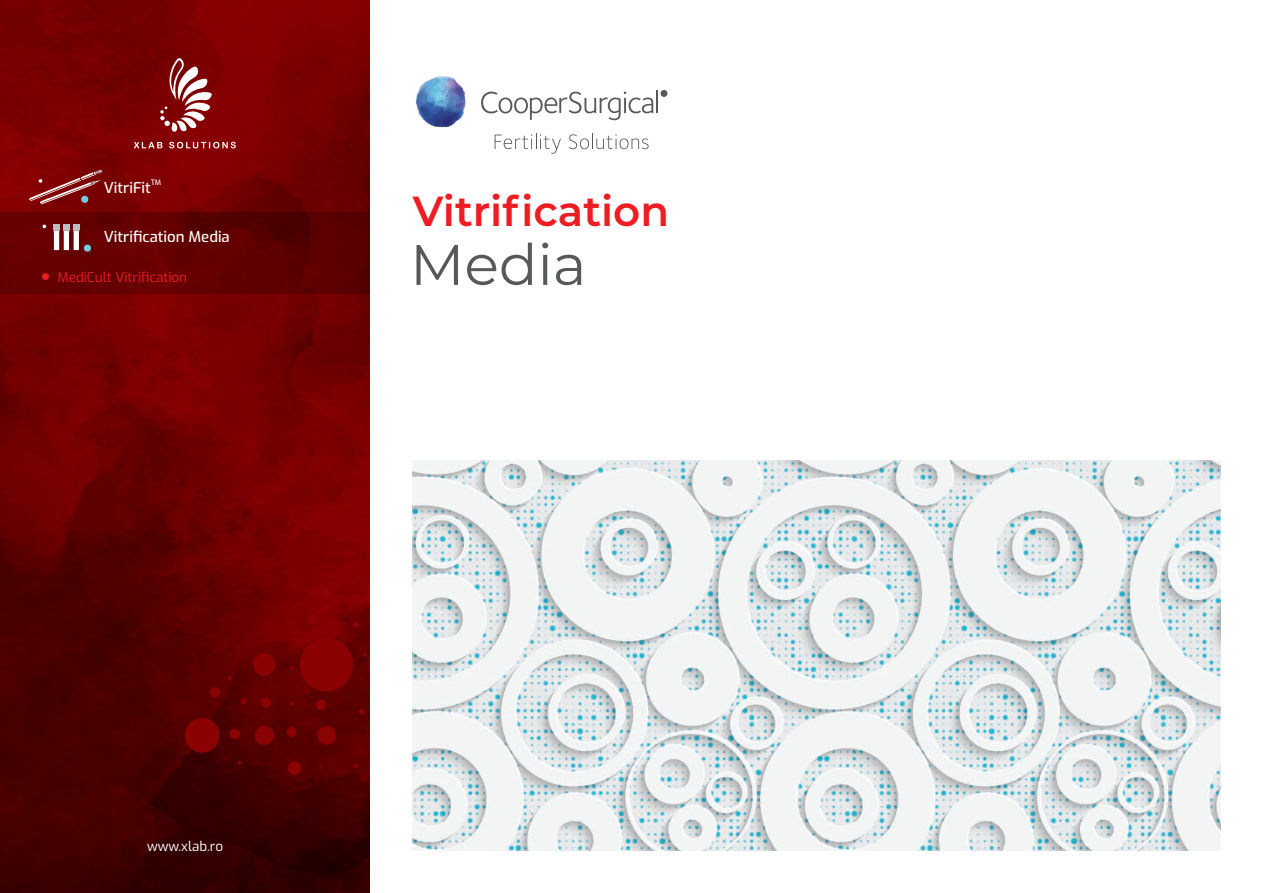
<style>
.page{position:relative;width:1263px;height:893px;background:#fff}
.page>*{position:absolute;margin:0;border:0;box-sizing:border-box;transform-origin:0 0}
.t1{font:57px "Montserrat";color:#57585a}
.t2{font:600 42px "Montserrat";color:#ee1d23}
.t3{font:500 15px "Exo";color:#fff}
.t4{font:13.5px "Exo";color:#ee1d23}
.t5{font:13.5px "Exo";color:#fff}
.t6{font:500 7.5px "Exo";color:#fff}
</style>
<div class="page">
<img style="left:0;top:0;width:370px;height:893px">
<div style="left:185px;top:718px;width:35px;height:35px;background:#8b0202;border-radius:50%"></div>
<div style="left:253px;top:653px;width:23px;height:23px;background:#8b0202;border-radius:50%"></div>
<div style="left:255px;top:726px;width:19px;height:19px;background:#8b0202;border-radius:50%"></div>
<div style="left:322px;top:589px;width:10px;height:10px;background:#8b0202;border-radius:50%"></div>
<div style="left:300px;top:638px;width:53px;height:53px;background:#8b0202;border-radius:50%"></div>
<div style="left:317px;top:726px;width:19px;height:19px;background:#8b0202;border-radius:50%"></div>
<svg style="left:366px;top:567px;width:4px;height:54px"></svg>
<svg style="left:240px;top:698px;width:6px;height:6px"></svg>
<div style="left:288px;top:761px;width:13px;height:14px;background:#8b0202;border-radius:50%"></div>
<svg style="left:359px;top:709px;width:6px;height:6px"></svg>
<svg style="left:353px;top:622px;width:6px;height:6px"></svg>
<svg style="left:292px;top:631px;width:4px;height:4px"></svg>
<svg style="left:290px;top:702px;width:4px;height:4px"></svg>
<div style="left:210px;top:687px;width:10px;height:10px;background:#8b0202;border-radius:50%"></div>
<svg style="left:354px;top:764px;width:4px;height:4px"></svg>
<div style="left:287px;top:727px;width:10px;height:10px;background:#8b0202;border-radius:50%"></div>
<div style="left:316px;top:700px;width:10px;height:10px;background:#8b0202;border-radius:50%"></div>
<svg style="left:238px;top:760px;width:4px;height:4px"></svg>
<div style="left:261px;top:697px;width:10px;height:11px;background:#8b0202;border-radius:50%"></div>
<svg style="left:290px;top:666px;width:4px;height:4px"></svg>
<svg style="left:228px;top:676px;width:4px;height:4px"></svg>
<div style="left:229px;top:729px;width:11px;height:10px;background:#8b0202;border-radius:50%"></div>
<div style="left:307px;top:614px;width:10px;height:10px;background:#8b0202;border-radius:50%"></div>
<svg style="left:363px;top:640px;width:7px;height:49px"></svg>
<svg style="left:349px;top:579px;width:4px;height:4px"></svg>
<svg style="left:0;top:212px;width:369px;height:82px;fill:#620000"></svg>
<img style="left:412px;top:460px;width:808px;height:391px">
<svg style="left:134px;top:58px;width:102px;height:90px"></svg>
<div style="left:84px;top:245px;width:7px;height:7px;background:#70cee4;border-radius:50%"></div>
<svg style="left:53px;top:224px;width:26px;height:26px"></svg>
<svg style="left:29px;top:170px;width:73px;height:34px"></svg>
<div style="left:42px;top:273px;width:7px;height:7px;background:#ee1d23;border-radius:50%"></div>
<svg style="left:481px;top:92px;width:172px;height:28px"></svg>
<hr style="left:656px;top:90px;width:2px;height:23px;background:#57585a">
<img style="left:415px;top:76px;width:51px;height:52px">
<svg style="left:495px;top:133px;width:66px;height:21px"></svg>
<svg style="left:569px;top:133px;width:80px;height:16px"></svg>
<svg style="left:661px;top:91px;width:6px;height:5px"></svg>
<p class="t6" style="left:151px;top:178px;width:12px">TM</p>
<p class="t3" style="left:104px;top:178px;width:49px">VitriFit</p>
<p class="t3" style="left:104px;top:227px;width:128px">Vitrification Media</p>
<p class="t4" style="left:58px;top:269px;width:131px">MediCult Vitrification</p>
<h2 class="t2" style="left:413px;top:185px;width:258px">Vitrification</h2>
<h1 class="t1" style="left:410px;top:230px;width:178px">Media</h1>
<p class="t5" style="left:147px;top:837px;width:78px">www.xlab.ro</p>
</div>
